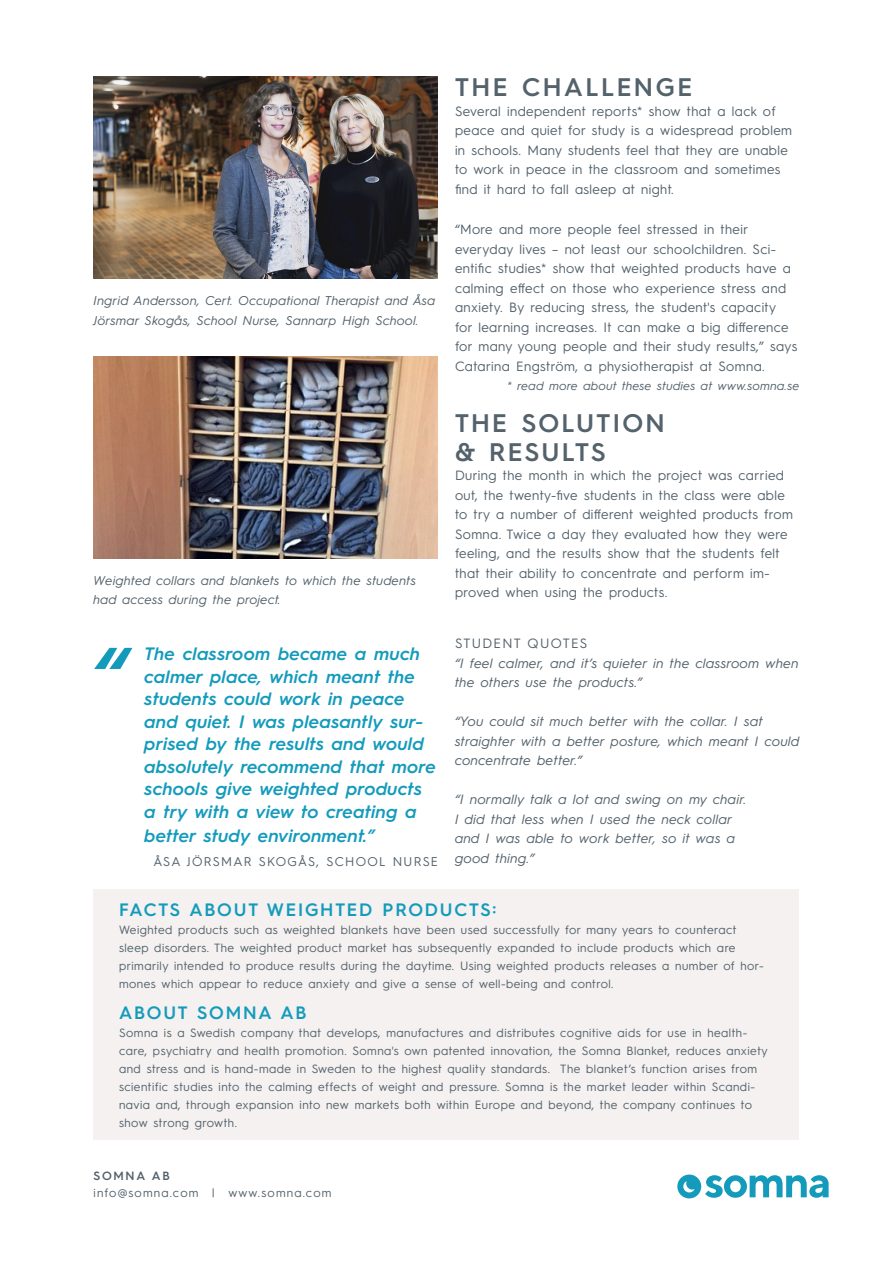
<style>
.page{position:relative;width:893px;height:1263px;background:#fff}
.page>*{position:absolute;margin:0;border:0;box-sizing:border-box;transform-origin:0 0}
.t1{font:italic 600 85.5px "Hurme Geometric Sans 3";color:#149bbc}
.t2{font:600 25.5px "Hurme Geometric Sans 3";letter-spacing:.09em;color:#54626c}
.t3{font:italic 600 18px/22.6px "Hurme Geometric Sans 3";letter-spacing:.02em;color:#149bbc}
.t4{font:600 18px "Hurme Geometric Sans 3";letter-spacing:.1em;color:#149bbc}
.t5{font:13.5px/19.5px "Hurme Geometric Sans 3";letter-spacing:.03em;color:#54626c}
.t6{font:italic 13.5px/19.5px "Hurme Geometric Sans 3";letter-spacing:.03em;color:#54626c}
.t7{font:13.5px "Hurme Geometric Sans 3";letter-spacing:.1em;color:#54626c}
.t8{font:italic 12.75px/19.5px "Hurme Geometric Sans 3";letter-spacing:.03em;color:#54626c}
.t9{font:12.75px "Hurme Geometric Sans 3";letter-spacing:.1em;color:#54626c}
.t10{font:12px/18px "Hurme Geometric Sans 3";letter-spacing:.04em;color:#54626c}
.t11{font:italic 12px "Hurme Geometric Sans 3";letter-spacing:.03em;color:#54626c}
.t12{font:12px "Hurme Geometric Sans 3";letter-spacing:.1em;color:#54626c}
.t13{font:600 12px "Hurme Geometric Sans 3";letter-spacing:.14em;color:#54626c}
</style>
<div class="page">
<div style="left:677px;top:1174px;width:24px;height:24px;background:#149bbc;border-radius:50%"></div>
<svg style="left:683px;top:1181px;width:11px;height:11px"></svg>
<svg style="left:705px;top:1175px;width:124px;height:23px"></svg>
<div style="left:94px;top:889px;width:705px;height:251px;background:#f4f1f0"></div>
<img style="left:94px;top:356px;width:344px;height:202px">
<img style="left:94px;top:76px;width:344px;height:202px">
<p class="t8" style="left:94px;top:290px;width:343px">Ingrid Andersson, Cert. Occupational Therapist and Åsa<br>Jörsmar Skogås, School Nurse, Sannarp High School.</p>
<p class="t8" style="left:94px;top:570px;width:324px">Weighted collars and blankets to which the students had access during the project.</p>
<p class="t1" style="left:91px;top:617px;width:36px">“</p>
<p class="t3" style="left:145px;top:641px;width:293px">The classroom became a much calmer place, which meant the students could work in peace and quiet. I was pleasantly sur&shy;prised by the results and would absolutely recommend that more schools give weighted products a try with a view to creating a better study environment.”</p>
<p class="t9" style="left:153px;top:852px;width:286px">ÅSA JÖRSMAR SKOGÅS, SCHOOL NURSE</p>
<p class="t2" style="left:455px;top:69px;width:239px">THE CHALLENGE</p>
<p class="t5" style="left:455px;top:100px;width:338px">Several independent reports* show that a lack of peace and quiet for study is a widespread problem in schools. Many students feel that they are unable to work in peace in the classroom and sometimes find it hard to fall asleep at night.</p>
<p class="t5" style="left:455px;top:219px;width:344px">“More and more people feel stressed in their everyday lives – not least our schoolchildren. Sci&shy;entific studies* show that weighted products have a calming effect on those who experience stress and anxiety. By reducing stress, the student's capacity<br>for learning increases. It can make a big difference for many young people and their study results,” says Catarina Engström, a physiotherapist at Somna.</p>
<p class="t11" style="left:507px;top:377px;width:294px">* read more about these studies at www.somna.se</p>
<p class="t2" style="left:455px;top:405px;width:211px">THE SOLUTION</p>
<p class="t2" style="left:455px;top:434px;width:152px">&amp; RESULTS</p>
<p class="t5" style="left:455px;top:465px;width:339px">During the month in which the project was carried out, the twenty-five students in the class were able to try a number of different weighted products from Somna. Twice a day they evaluated how they were feeling, and the results show that the students felt that their ability to concentrate and perform im&shy;proved when using the products.</p>
<p class="t7" style="left:455px;top:634px;width:134px">STUDENT QUOTES</p>
<p class="t6" style="left:455px;top:652px;width:345px">“I feel calmer, and it’s quieter in the classroom when the others use the products.”</p>
<p class="t6" style="left:455px;top:711px;width:309px">“You could sit much better with the collar. I sat</p>
<p class="t6" style="left:455px;top:730px;width:346px">straighter with a better posture, which meant I could concentrate better.”</p>
<p class="t6" style="left:455px;top:789px;width:293px">“I normally talk a lot and swing on my chair.<br>I did that less when I used the neck collar and I was able to work better, so it was a good thing.”</p>
<p class="t4" style="left:119px;top:897px;width:379px">FACTS ABOUT WEIGHTED PRODUCTS:</p>
<p class="t10" style="left:119px;top:920px;width:646px">Weighted products such as weighted blankets have been used successfully for many years to counteract sleep disorders. The weighted product market has subsequently expanded to include products which are primarily intended to produce results during the daytime. Using weighted products releases a number of hor&shy;mones which appear to reduce anxiety and give a sense of well-being and control.</p>
<p class="t4" style="left:119px;top:1000px;width:189px">ABOUT SOMNA AB</p>
<p class="t10" style="left:119px;top:1023px;width:650px">Somna is a Swedish company that develops, manufactures and distributes cognitive aids for use in health&shy;care, psychiatry and health promotion. Somna's own patented innovation, the Somna Blanket, reduces anxiety and stress and is hand-made in Sweden to the highest quality standards. The blanket’s function arises from scientific studies into the calming effects of weight and pressure. Somna is the market leader within Scandi&shy;navia and, through expansion into new markets both within Europe and beyond, the company continues to show strong growth.</p>
<p class="t13" style="left:94px;top:1167px;width:78px">SOMNA AB</p>
<p class="t12" style="left:94px;top:1184px;width:239px">info@somna.com | www.somna.com</p>
</div>
